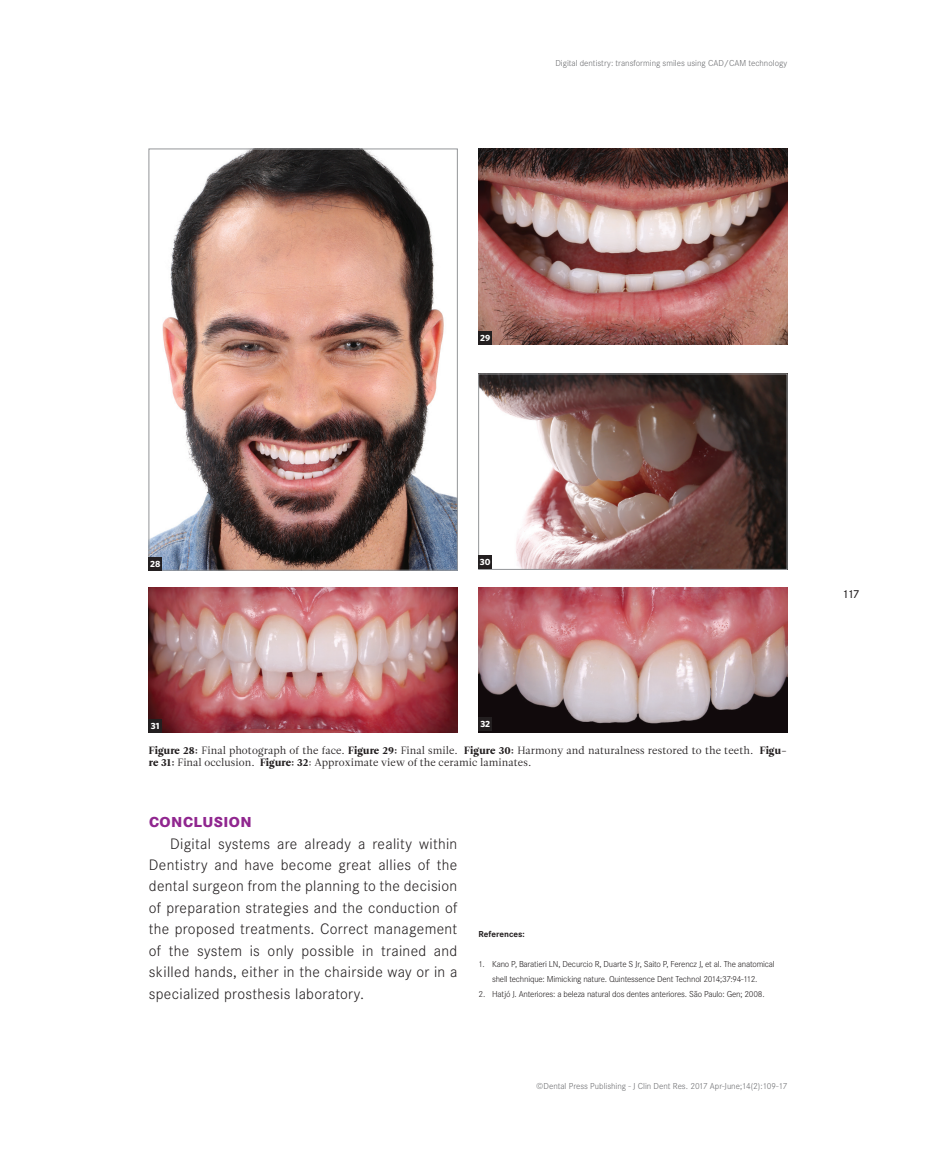
<style>
.page{position:relative;width:936px;height:1149px;background:#fff}
.page>*{position:absolute;margin:0;border:0;box-sizing:border-box;transform-origin:0 0}
.t1{font:300 15.75px/21.5px "Corporate STOT";letter-spacing:.02em;color:#231f20;text-align:justify}
.t2{font:800 15px "Corporate STOT";letter-spacing:.035em;color:#90268f}
.t3{font:500 12px "Corporate STOT";color:#231f20}
.t4{font:10.5px/12.6px "Leitura Roman 1";letter-spacing:.01em;color:#231f20}
.t5{font:300 9px/15px "Corporate STOT";letter-spacing:-.02em;color:#231f20;text-align:center}
.t6{font:300 9px "Corporate STOT";color:#6c6d70}
.t7{font:700 9px "Corporate STOT";color:#231f20}
.t8{font:700 9px "Whitney";color:#fff}
.s1{font-family:"Leitura Roman 4"}
</style>
<div class="page">
<img style="left:150px;top:150px;width:305px;height:418px">
<div style="left:148px;top:148px;width:309px;height:422px;border:1px solid #939598"></div>
<img style="left:478px;top:149px;width:309px;height:195px">
<img style="left:149px;top:587px;width:308px;height:145px">
<img style="left:480px;top:375px;width:305px;height:192px">
<div style="left:478px;top:373px;width:309px;height:196px;border:1px solid #939598"></div>
<img style="left:478px;top:587px;width:309px;height:145px">
<div style="left:148px;top:557px;width:14px;height:13px;background:#231f20"></div>
<div style="left:148px;top:719px;width:14px;height:13px;background:#231f20"></div>
<div style="left:478px;top:331px;width:14px;height:13px;background:#231f20"></div>
<div style="left:478px;top:555px;width:14px;height:13px;background:#231f20"></div>
<div style="left:478px;top:717px;width:14px;height:13px;background:#231f20"></div>
<p class="t6" style="left:555px;top:58px;width:233px">Digital dentistry: transforming smiles using CAD/CAM technology</p>
<p class="t8" style="left:480px;top:332px;width:12px">29</p>
<p class="t8" style="left:150px;top:558px;width:12px">28</p>
<p class="t8" style="left:151px;top:720px;width:10px">31</p>
<p class="t8" style="left:480px;top:556px;width:12px">30</p>
<p class="t8" style="left:480px;top:718px;width:11px">32</p>
<p class="t4" style="left:149px;top:743px;width:639px"><span class="s1">Figure 28:</span> Final photograph of the face. <span class="s1">Figure 29:</span> Final smile. <span class="s1">Figure 30:</span> Harmony and naturalness restored to the teeth. <span class="s1">Figu&shy;re 31:</span> Final occlusion. <span class="s1">Figure: 32</span>: Approximate view of the ceramic laminates.</p>
<p class="t2" style="left:149px;top:813px;width:104px">CONCLUSION</p>
<p class="t1" style="left:149px;top:832px;width:310px;text-indent:21px">Digital systems are already a reality within Dentistry and have become great allies of the dental surgeon from the planning to the decision of preparation strategies and the conduction of the proposed treatments. Correct management of the system is only possible in trained and skilled hands, either in the chairside way or in a specialized prosthesis laboratory.</p>
<p class="t7" style="left:478px;top:928px;width:48px">References:</p>
<p class="t5" style="left:478px;top:956px;width:298px">1. Kano P, Baratieri LN, Decurcio R, Duarte S Jr, Saito P, Ferencz J, et al. The anatomical shell technique: Mimicking nature. Quintessence Dent Technol 2014;37:94-112.</p>
<p class="t5" style="left:478px;top:986px;width:287px">2. Hatjó J. Anteriores: a beleza natural dos dentes anteriores. São Paulo: Gen; 2008.</p>
<p class="t6" style="left:536px;top:1080px;width:252px">©Dental Press Publishing - J Clin Dent Res. 2017 Apr-June;14(2):109-17</p>
<p class="t3" style="left:842px;top:586px;width:19px">117</p>
</div>
